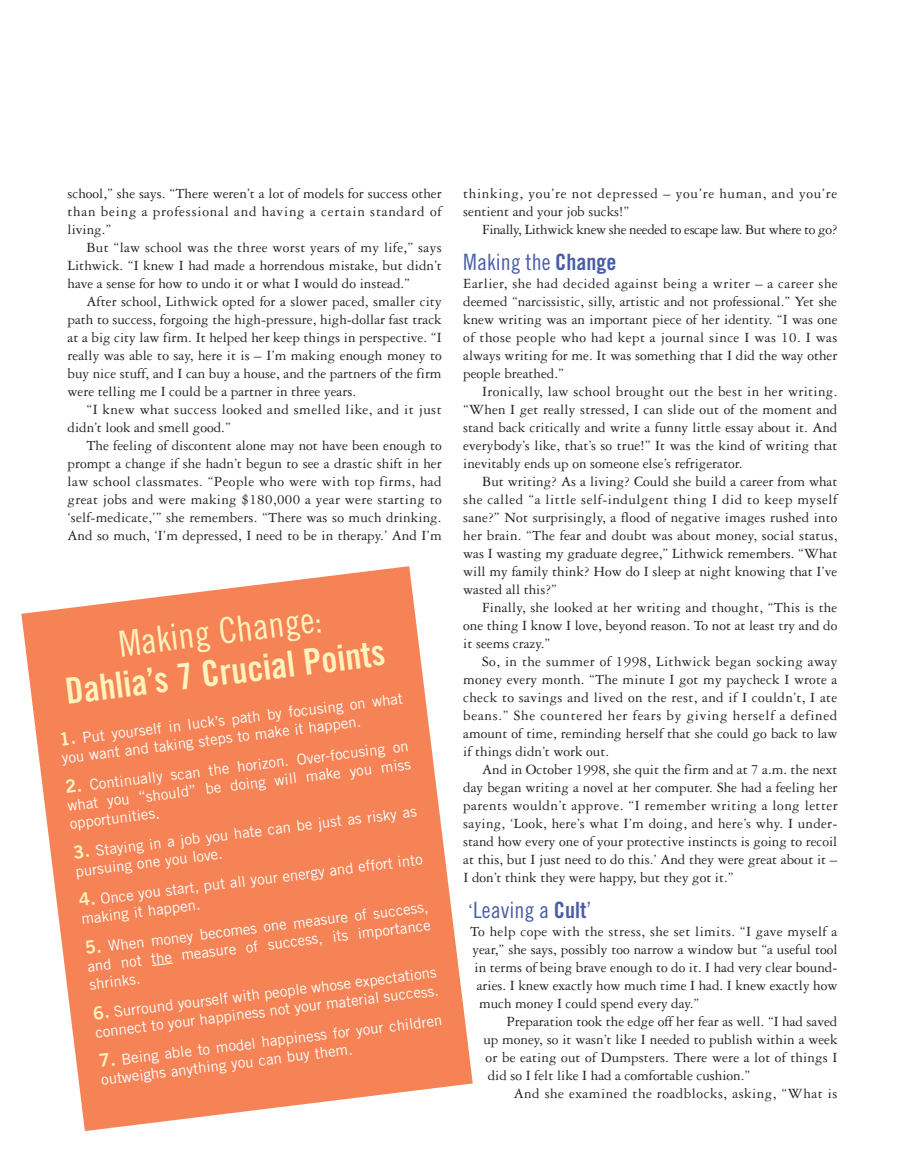
<style>
.page{position:relative;width:905px;height:1175px;background:#fff}
.page>*{position:absolute;margin:0;border:0;box-sizing:border-box;transform-origin:0 0}
.t1{font:36px "Trade Gothic Bold Cond Twenty";color:#fef3be}
.t2{font:36px "Trade Gothic Cond Eighteen";color:#fef3be}
.t3{font:22.5px "Trade Gothic Cond Eighteen";color:#4a5da9}
.t4{font:15px/18px "Garamond Three";color:#231f20;text-align:justify}
.t5{font:15px/18px "Trade Gothic";color:#fff}
.t6{font:15px/18px "Garamond Three";letter-spacing:.045em;color:#231f20}
.t7{font:15px/18px "Garamond Three";letter-spacing:.03em;color:#231f20}
.t8{font:15px "Garamond Three";letter-spacing:-.025em;color:#231f20}
.t9{font:15px "Garamond Three";letter-spacing:.02em;color:#231f20}
.t10{font:15px "Garamond Three";letter-spacing:.035em;color:#231f20}
.s1{font-family:"Trade Gothic Bold Two";font-size:18px;color:#fef3be}
.s2{font-family:"Trade Gothic Bold Cond Twenty"}
.s3{font-family:"Garamond Three"}
</style>
<div class="page">
<svg style="left:21px;top:566px;width:451px;height:565px;fill:#f58355"></svg>
<svg style="left:151px;top:962px;width:23px;height:4px"></svg>
<p class="t4" style="left:67px;top:186px;width:376px">school,” she says. “There weren’t a lot of models for success other than being a professional and having a certain standard of living.”</p>
<p class="t4" style="left:67px;top:240px;width:376px;text-indent:19px">But “law school was the three worst years of my life,” says Lithwick. “I knew I had made a horrendous mistake, but didn’t have a sense for how to undo it or what I would do instead.”</p>
<p class="t4" style="left:67px;top:294px;width:376px;text-indent:19px">After school, Lithwick opted for a slower paced, smaller city path to success, forgoing the high-pressure, high-dollar fast track at a big city law firm. It helped her keep things in perspective. “I really was able to say, here it is – I’m making enough money to buy nice stuff, and I can buy a house, and the partners of the firm were telling me I could be a partner in three years.</p>
<p class="t7" style="left:67px;top:402px;width:375px;text-indent:19px">“I knew what success looked and smelled like, and it just didn’t look and smell good.”</p>
<p class="t4" style="left:67px;top:438px;width:375px;text-indent:19px">The feeling of discontent alone may not have been enough to prompt a change if she hadn’t begun to see a drastic shift in her law school classmates. “People who were with top firms, had great jobs and were making $180,000 a year were starting to ‘self-medicate,’” she remembers. “There was so much drinking.<br>And so much, ‘I’m depressed, I need to be in therapy.’ And I’m</p>
<h1 class="t2" style="left:117px;top:631px;width:206px;rotate:-7deg">Making Change:</h1>
<h1 class="t1" style="left:64px;top:678px;width:323px;rotate:-7deg">Dahlia’s 7 Crucial Points</h1>
<p class="t5" style="left:59px;top:732px;width:347px;rotate:-7deg"><span class="s1">1.</span> Put yourself in luck’s path by focusing on what you want and taking steps to make it happen.</p>
<p class="t5" style="left:64px;top:780px;width:347px;text-align:justify;rotate:-7deg"><span class="s1">2.</span> Continually scan the horizon. Over-focusing on what you “should” be doing will make you miss opportunities.</p>
<p class="t5" style="left:73px;top:846px;width:347px;rotate:-7deg"><span class="s1">3.</span> Staying in a job you hate can be just as risky as pursuing one you love.</p>
<p class="t5" style="left:78px;top:893px;width:347px;rotate:-7deg"><span class="s1">4.</span> Once you start, put all your energy and effort into making it happen.</p>
<p class="t5" style="left:84px;top:941px;width:347px;text-align:justify;rotate:-7deg"><span class="s1">5.</span> When money becomes one measure of success, and not the measure of success, its importance shrinks.</p>
<p class="t5" style="left:92px;top:1006px;width:347px;rotate:-7deg"><span class="s1">6.</span> Surround yourself with people whose expectations connect to your happiness not your material success.</p>
<p class="t5" style="left:98px;top:1054px;width:347px;rotate:-7deg"><span class="s1">7.</span> Being able to model happiness for your children outweighs anything you can buy them.</p>
<p class="t6" style="left:463px;top:186px;width:375px">thinking, you’re not depressed – you’re human, and you’re sentient and your job sucks!”</p>
<p class="t8" style="left:482px;top:224px;width:357px">Finally, Lithwick knew she needed to escape law. But where to go?</p>
<h2 class="t3" style="left:463px;top:254px;width:155px">Making the <span class="s2">Change</span></h2>
<p class="t4" style="left:463px;top:276px;width:376px">Earlier, she had decided against being a writer – a career she deemed “narcissistic, silly, artistic and not professional.” Yet she knew writing was an important piece of her identity. “I was one of those people who had kept a journal since I was 10. I was always writing for me. It was something that I did the way other people breathed.”</p>
<p class="t4" style="left:463px;top:384px;width:376px;text-indent:19px">Ironically, law school brought out the best in her writing. “When I get really stressed, I can slide out of the moment and stand back critically and write a funny little essay about it. And everybody’s like, that’s so true!” It was the kind of writing that inevitably ends up on someone else’s refrigerator.</p>
<p class="t4" style="left:463px;top:474px;width:376px;text-indent:19px">But writing? As a living? Could she build a career from what she called “a little self-indulgent thing I did to keep myself sane?” Not surprisingly, a flood of negative images rushed into her brain. “The fear and doubt was about money, social status, was I wasting my graduate degree,” Lithwick remembers. “What will my family think? How do I sleep at night knowing that I’ve wasted all this?”</p>
<p class="t4" style="left:463px;top:600px;width:375px;text-indent:19px">Finally, she looked at her writing and thought, “This is the one thing I know I love, beyond reason. To not at least try and do it seems crazy.”</p>
<p class="t4" style="left:463px;top:654px;width:375px;text-indent:19px">So, in the summer of 1998, Lithwick began socking away money every month. “The minute I got my paycheck I wrote a check to savings and lived on the rest, and if I couldn’t, I ate beans.” She countered her fears by giving herself a defined amount of time, reminding herself that she could go back to law if things didn’t work out.</p>
<p class="t4" style="left:463px;top:762px;width:376px;text-indent:19px">And in October 1998, she quit the firm and at 7 a.m. the next day began writing a novel at her computer. She had a feeling her parents wouldn’t approve. “I remember writing a long letter saying, ‘Look, here’s what I’m doing, and here’s why. I under&shy;stand how every one of your protective instincts is going to recoil at this, but I just need to do this.’ And they were great about it – I don’t think they were happy, but they got it.”</p>
<h2 class="t3" style="left:468px;top:902px;width:125px"><span class="s3">‘</span>Leaving a <span class="s2">Cult</span>’</h2>
<p class="t9" style="left:470px;top:926px;width:369px">To help cope with the stress, she set limits. “I gave myself a</p>
<p class="t4" style="left:472px;top:942px;width:366px">year,” she says, possibly too narrow a window but “a useful tool</p>
<p class="t4" style="left:474px;top:960px;width:364px">in terms of being brave enough to do it. I had very clear bound-</p>
<p class="t4" style="left:477px;top:978px;width:362px">aries. I knew exactly how much time I had. I knew exactly how</p>
<p class="t4" style="left:479px;top:996px;width:222px">much money I could spend every day.”</p>
<p class="t4" style="left:506px;top:1014px;width:332px">Preparation took the edge off her fear as well. “I had saved</p>
<p class="t4" style="left:483px;top:1032px;width:355px">up money, so it wasn’t like I needed to publish within a week</p>
<p class="t4" style="left:485px;top:1050px;width:353px">or be eating out of Dumpsters. There were a lot of things I</p>
<p class="t4" style="left:488px;top:1068px;width:264px">did so I felt like I had a comfortable cushion.”</p>
<p class="t10" style="left:513px;top:1088px;width:325px">And she examined the roadblocks, asking, “What is</p>
</div>
